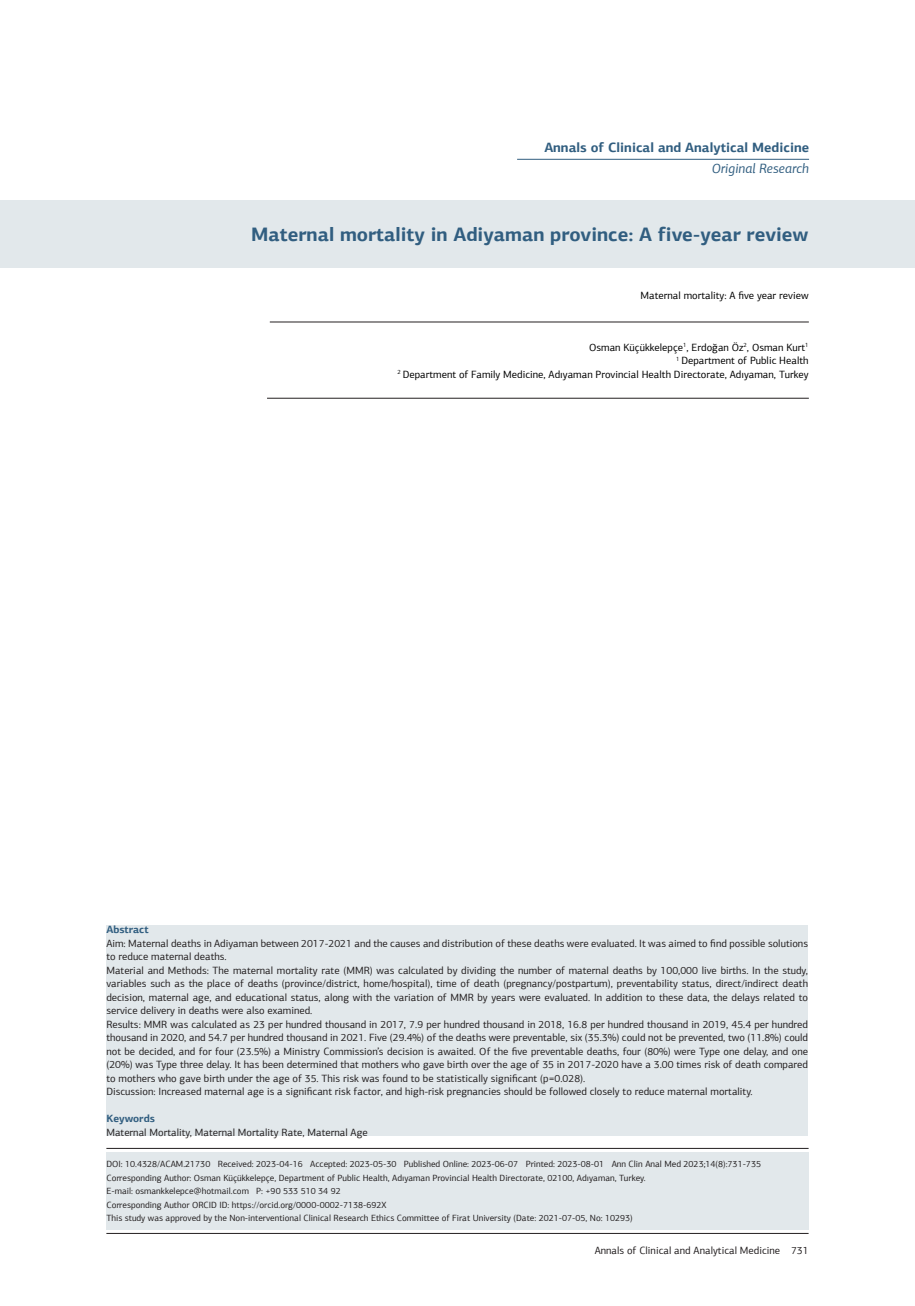
<style>
.page{position:relative;width:915px;height:1306px;background:#fff}
.page>*{position:absolute;margin:0;border:0;box-sizing:border-box;transform-origin:0 0}
.t1{font:700 19.5px "PF Agora Sans Pro";color:#315e80}
.t2{font:700 13.5px "PF Agora Sans Pro";color:#315e80}
.t3{font:italic 13.5px "PF Agora Sans Pro";color:#315e80}
.t4{font:10.5px/13.5px "PF Agora Sans Pro";color:#231f20;text-align:justify}
.t5{font:10.5px "PF Agora Sans Pro";color:#000}
.t6{font:700 10.5px "PF Agora Sans Pro";color:#315e80}
.t7{font:9px "PF Agora Sans Pro";color:#231f20}
</style>
<div class="page">
<hr style="left:106px;top:1233px;width:702px;height:1px;background:#231f20">
<div style="left:0;top:200px;width:914px;height:68px;background:#e2e8eb"></div>
<hr style="left:106px;top:1148px;width:702px;height:1px;background:#231f20">
<hr style="left:270px;top:322px;width:538px;height:1px;background:#231f20">
<hr style="left:267px;top:398px;width:541px;height:1px;background:#231f20">
<hr style="left:517px;top:159px;width:291px;height:1px;background:#315e80">
<div style="left:106px;top:1151px;width:702px;height:78px;background:#e2e8eb"></div>
<div style="left:106px;top:925px;width:701px;height:210px;background:#e2e8eb"></div>
<p class="t2" style="left:544px;top:139px;width:266px">Annals of Clinical and Analytical Medicine</p>
<p class="t3" style="left:711px;top:160px;width:99px">Original Research</p>
<p class="t1" style="left:251px;top:222px;width:558px">Maternal mortality in Adiyaman province: A five-year review</p>
<p class="t5" style="left:640px;top:289px;width:169px">Maternal mortality: A five year review</p>
<p class="t5" style="left:589px;top:341px;width:221px">Osman Küçükkelepçe<sup>1</sup>, Erdoğan Öz<sup>2</sup>, Osman Kurt<sup>1</sup></p>
<p class="t5" style="left:676px;top:354px;width:134px"><sup>1</sup> Department of Public Health</p>
<p class="t5" style="left:397px;top:368px;width:412px"><sup>2</sup> Department of Family Medicine, Adıyaman Provincial Health Directorate, Adıyaman, Turkey</p>
<p class="t6" style="left:106px;top:923px;width:44px">Abstract</p>
<p class="t4" style="left:106px;top:936px;width:703px">Aim: Maternal deaths in Adiyaman between 2017-2021 and the causes and distribution of these deaths were evaluated. It was aimed to find possible solutions to reduce maternal deaths.</p>
<p class="t4" style="left:106px;top:963px;width:703px">Material and Methods: The maternal mortality rate (MMR) was calculated by dividing the number of maternal deaths by 100,000 live births. In the study, variables such as the place of deaths (province/district, home/hospital), time of death (pregnancy/postpartum), preventability status, direct/indirect death decision, maternal age, and educational status, along with the variation of MMR by years were evaluated. In addition to these data, the delays related to service delivery in deaths were also examined.</p>
<p class="t4" style="left:106px;top:1017px;width:703px">Results: MMR was calculated as 23 per hundred thousand in 2017, 7.9 per hundred thousand in 2018, 16.8 per hundred thousand in 2019, 45.4 per hundred thousand in 2020, and 54.7 per hundred thousand in 2021. Five (29.4%) of the deaths were preventable, six (35.3%) could not be prevented, two (11.8%) could not be decided, and for four (23.5%) a Ministry Commission’s decision is awaited. Of the five preventable deaths, four (80%) were Type one delay, and one (20%) was Type three delay. It has been determined that mothers who gave birth over the age of 35 in 2017-2020 have a 3.00 times risk of death compared to mothers who gave birth under the age of 35. This risk was found to be statistically significant (p=0.028).</p>
<p class="t4" style="left:106px;top:1084px;width:647px">Discussion: Increased maternal age is a significant risk factor, and high-risk pregnancies should be followed closely to reduce maternal mortality.</p>
<p class="t6" style="left:106px;top:1112px;width:50px">Keywords</p>
<p class="t4" style="left:106px;top:1125px;width:263px">Maternal Mortality, Maternal Mortality Rate, Maternal Age</p>
<p class="t7" style="left:106px;top:1158px;width:656px">DOI: 10.4328/ACAM.21730 Received: 2023-04-16 Accepted: 2023-05-30 Published Online: 2023-06-07 Printed: 2023-08-01 Ann Clin Anal Med 2023;14(8):731-735</p>
<p class="t7" style="left:106px;top:1172px;width:540px">Corresponding Author: Osman Küçükkelepçe, Department of Public Health, Adıyaman Provincial Health Directorate, 02100, Adıyaman, Turkey.</p>
<p class="t7" style="left:106px;top:1185px;width:236px">E-mail: osmankkelepce@hotmail.com P: +90 533 510 34 92</p>
<p class="t7" style="left:106px;top:1199px;width:281px">Corresponding Author ORCID ID: https://orcid.org/0000-0002-7138-692X</p>
<p class="t7" style="left:106px;top:1212px;width:527px">This study was approved by the Non-interventional Clinical Research Ethics Committee of Firat University (Date: 2021-07-05, No: 10293)</p>
<p class="t4" style="left:594px;top:1243px;width:215px">Annals of Clinical and Analytical Medicine 731</p>
</div>
